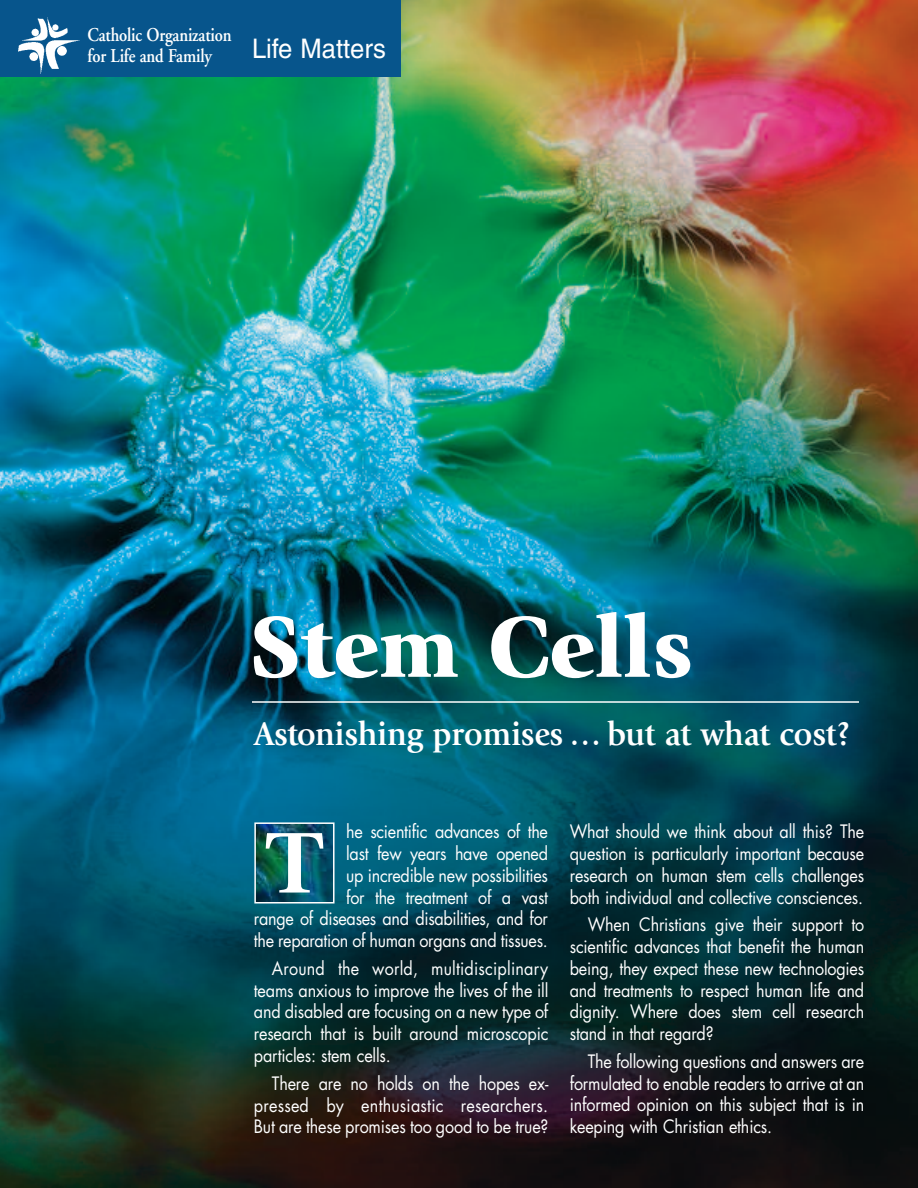
<style>
.page{position:relative;width:918px;height:1188px;background:#fff}
.page>*{position:absolute;margin:0;border:0;box-sizing:border-box;transform-origin:0 0}
.t1{font:900 90px "Giovanni";color:#fff}
.t2{font:700 90px "Giovanni";color:#fff;scale:1.1 1}
.t3{font:700 34.2px "Giovanni";letter-spacing:-.01em;color:#fff;scale:.95 1}
.t4{font:27px "Helvetica";color:#fff;scale:.95 1}
.t5{font:600 19.5px/21px "Adobe Garamond";letter-spacing:-.01em;color:#fff;scale:.85 1}
.t6{font:18px/21.8px "Futura";letter-spacing:-.01em;color:#fff;text-align:justify;scale:.9 1}
</style>
<div class="page">
<img style="left:0;top:0;width:918px;height:1188px">
<div style="left:0;top:0;width:400px;height:77px;background:#07558c"></div>
<hr style="left:252px;top:701px;width:607px;height:2px;background:#fff">
<img style="left:18px;top:17px;width:62px;height:57px">
<img style="left:257px;top:825px;width:75px;height:76px">
<div style="left:254px;top:822px;width:81px;height:82px;border:2px solid #fff"></div>
<p class="t5" style="left:88px;top:26px;width:171px">Catholic Organization for Life and Family</p>
<h3 class="t4" style="left:252px;top:39px;width:142px">Life Matters</h3>
<h1 class="t1" style="left:249px;top:612px;width:446px">Stem Cells</h1>
<h2 class="t3" style="left:254px;top:720px;width:629px">Astonishing promises … but at what cost?</h2>
<p class="t6" style="left:254px;top:822px;width:328px;text-align:right">he scientific advances of the<br>last few years have opened<br>up incredible new possibilities<br>for the treatment of a vast<br>range of diseases and disabilities, and for the reparation of human organs and tissues.</p>
<p class="t6" style="left:254px;top:959px;width:329px;text-indent:18px">Around the world, multidisciplinary teams anxious to improve the lives of the ill and disabled are focusing on a new type of research that is built around microscopic particles: stem cells.</p>
<p class="t6" style="left:254px;top:1074px;width:329px;text-indent:18px">There are no holds on the hopes ex&shy;pressed by enthusiastic researchers.<br>But are these promises too good to be true?</p>
<h1 class="t2" style="left:267px;top:828px;width:52px">T</h1>
<p class="t6" style="left:570px;top:822px;width:329px">What should we think about all this? The question is particularly important because research on human stem cells challenges both individual and collective consciences.</p>
<p class="t6" style="left:570px;top:915px;width:329px;text-indent:18px">When Christians give their support to scientific advances that benefit the human being, they expect these new technologies and treatments to respect human life and dignity. Where does stem cell research stand in that regard?</p>
<p class="t6" style="left:570px;top:1052px;width:329px;text-indent:18px">The following questions and answers are formulated to enable readers to arrive at an informed opinion on this subject that is in keeping with Christian ethics.</p>
</div>
